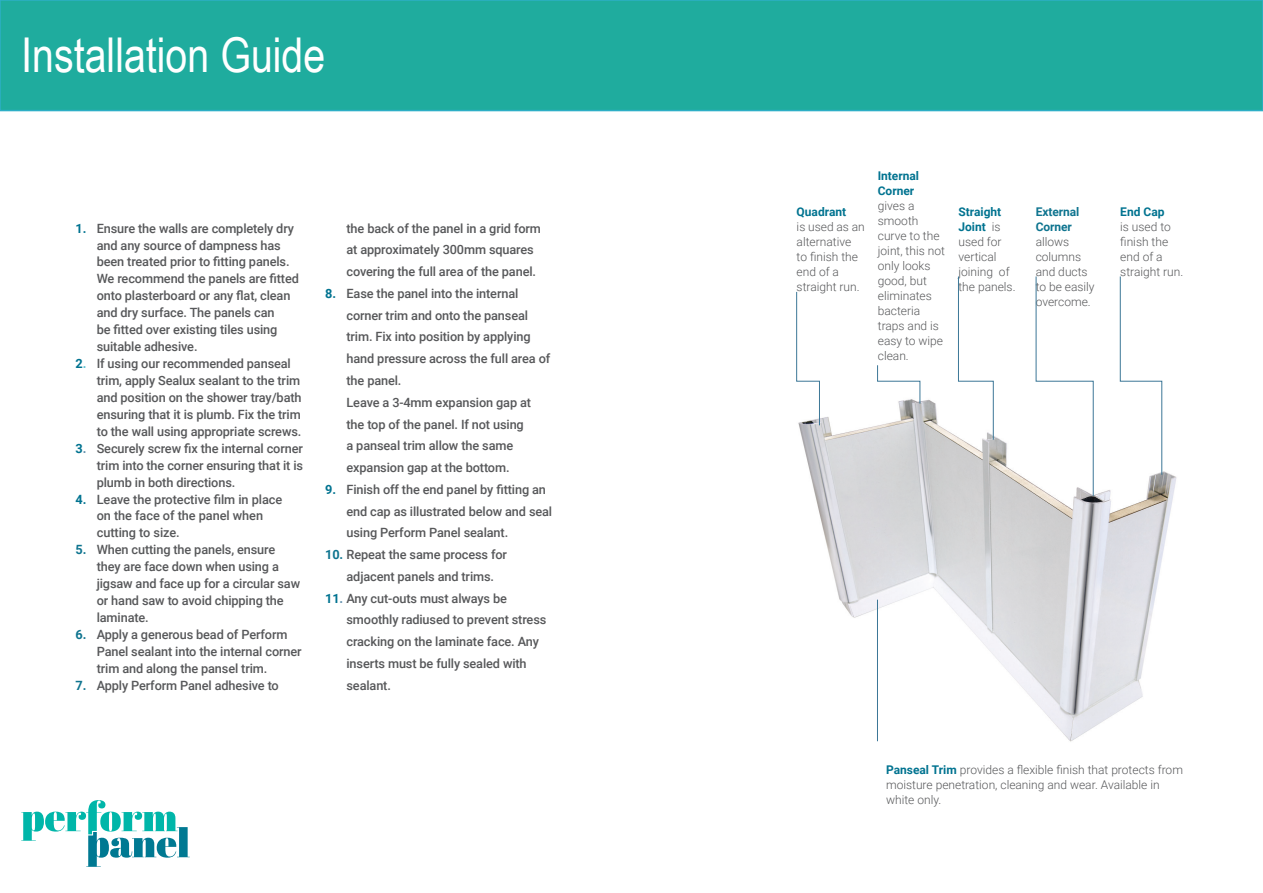
<style>
.page{position:relative;width:1263px;height:893px;background:#fff}
.page>*{position:absolute;margin:0;border:0;box-sizing:border-box;transform-origin:0 0}
.Glasgow_Bold_32pt{font:48px "Arial Narrow";color:#fff}
.Glasgow_Light_8pt_co{font:500 12.75px/17px "Roboto";letter-spacing:-.01em;color:#57585a}
.Glasgow_Light_8pt{font:300 12px/15px "Roboto";color:#57585a}
.s1{font-weight:700;color:#007390}
.s2{font-weight:700;color:#57bfd1}
.s3{font-weight:700;color:#5c8caa}
.s4{font-weight:700;color:#0e748f}
</style>
<div class="page">
<div style="left:0;top:0;width:1263px;height:111px;background:#1fac9e"></div>
<div style="left:0;top:0;width:1263px;height:111px;border:2px solid #2dafc6"></div>
<img style="left:799px;top:395px;width:378px;height:347px">
<svg style="left:796px;top:291px;width:24px;height:135px"></svg>
<svg style="left:877px;top:365px;width:44px;height:39px"></svg>
<svg style="left:958px;top:276px;width:36px;height:164px"></svg>
<svg style="left:1035px;top:276px;width:59px;height:221px"></svg>
<svg style="left:1119px;top:276px;width:43px;height:199px"></svg>
<hr style="left:877px;top:600px;width:1px;height:141px;background:#3c7797">
<svg style="left:21px;top:800px;width:169px;height:67px"></svg>
<p class="Glasgow_Bold_32pt" style="left:21px;top:20px;width:306px">Installation Guide</p>
<p class="Glasgow_Light_8pt_co" style="left:97px;top:219px;width:204px;text-indent:-21px"><span class="s1">1.</span> Ensure the walls are completely dry and any source of dampness has been treated prior to fitting panels.<br>We recommend the panels are fitted onto plasterboard or any flat, clean and dry surface. The panels can<br>be fitted over existing tiles using suitable adhesive.</p>
<p class="Glasgow_Light_8pt_co" style="left:97px;top:355px;width:206px;text-indent:-21px"><span class="s1">2</span><span class="s2">.</span> If using our recommended panseal trim, apply Sealux sealant to the trim and position on the shower tray/bath ensuring that it is plumb. Fix the trim to the wall using appropriate screws.</p>
<p class="Glasgow_Light_8pt_co" style="left:97px;top:439px;width:208px;text-align:justify;text-indent:-21px"><span class="s1">3</span><span class="s3">.</span> Securely screw fix the internal corner trim into the corner ensuring that it is plumb in both directions.</p>
<p class="Glasgow_Light_8pt_co" style="left:97px;top:490px;width:187px;text-indent:-21px"><span class="s1">4.</span> Leave the protective film in place on the face of the panel when cutting to size.</p>
<p class="Glasgow_Light_8pt_co" style="left:97px;top:541px;width:205px;text-indent:-21px"><span class="s4">5.</span> When cutting the panels, ensure they are face down when using a jigsaw and face up for a circular saw or hand saw to avoid chipping the laminate.</p>
<p class="Glasgow_Light_8pt_co" style="left:97px;top:625px;width:206px;text-indent:-21px"><span class="s4">6.</span> Apply a generous bead of Perform<br>Panel sealant into the internal corner trim and along the pansel trim.</p>
<p class="Glasgow_Light_8pt_co" style="left:75px;top:676px;width:205px"><span class="s4">7.</span> Apply Perform Panel adhesive to</p>
<p class="Glasgow_Light_8pt_co" style="left:346px;top:217px;width:196px;line-height:21.8px">the back of the panel in a grid form at approximately 300mm squares covering the full area of the panel.</p>
<p class="Glasgow_Light_8pt_co" style="left:346px;top:282px;width:205px;line-height:21.8px;text-indent:-21px"><span class="s1">8.</span> Ease the panel into the internal corner trim and onto the panseal trim. Fix into position by applying hand pressure across the full area of the panel.<br>Leave a 3-4mm expansion gap at the top of the panel. If not using<br>a panseal trim allow the same expansion gap at the bottom.</p>
<p class="Glasgow_Light_8pt_co" style="left:346px;top:478px;width:207px;line-height:21.8px;text-indent:-21px"><span class="s1">9.</span> Finish off the end panel by fitting an end cap as illustrated below and seal using Perform Panel sealant.</p>
<p class="Glasgow_Light_8pt_co" style="left:346px;top:543px;width:162px;line-height:21.8px;text-indent:-21px"><span class="s4">10.</span> Repeat the same process for adjacent panels and trims.</p>
<p class="Glasgow_Light_8pt_co" style="left:346px;top:587px;width:201px;line-height:21.8px;text-indent:-21px"><span class="s1">11</span><span class="s3">.</span> Any cut-outs must always be smoothly radiused to prevent stress cracking on the laminate face. Any inserts must be fully sealed with sealant.</p>
<p class="Glasgow_Light_8pt" style="left:878px;top:168px;width:69px"><span class="s1">Internal<br>Corner<br></span>gives a smooth curve to the joint, this not only looks good, but eliminates bacteria traps and is easy to wipe clean.</p>
<p class="Glasgow_Light_8pt" style="left:797px;top:204px;width:70px"><span class="s1">Quadrant<br></span>is used as an alternative to finish the end of a straight run.</p>
<p class="Glasgow_Light_8pt" style="left:1036px;top:204px;width:60px"><span class="s4">External<br>Corner </span>allows columns and ducts to be easily overcome.</p>
<p class="Glasgow_Light_8pt" style="left:958px;top:204px;width:59px"><span class="s1">Straight<br>Joint</span> is used for vertical joining of the panels.</p>
<p class="Glasgow_Light_8pt" style="left:1120px;top:204px;width:64px"><span class="s1">End Cap<br></span>is used to finish the end of a straight run.</p>
<p class="Glasgow_Light_8pt" style="left:886px;top:762px;width:298px"><span class="s1">Panseal Trim</span> provides a flexible finish that protects from moisture penetration, cleaning and wear. Available in white only.</p>
</div>
